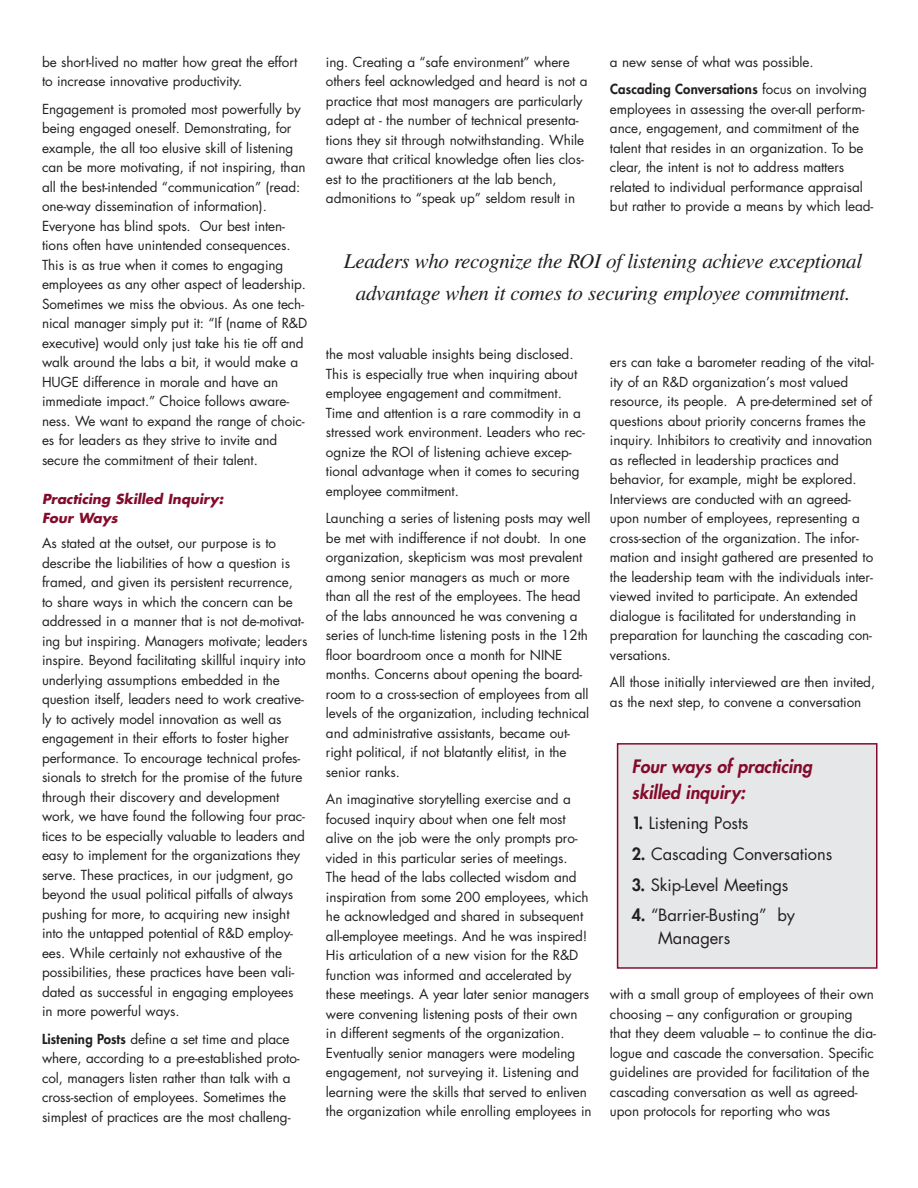
<style>
.page{position:relative;width:918px;height:1188px;background:#fff}
.page>*{position:absolute;margin:0;border:0;box-sizing:border-box;transform-origin:0 0}
.t1{font:italic 21px/31.5px "Times LT Std";letter-spacing:-.015em;color:#231f20;text-align:center}
.t2{font:italic 800 18px/25.5px "Futura";color:#830b2c}
.t3{font:16.5px/22.5px "Futura";letter-spacing:-.005em;color:#231f20}
.t4{font:13.5px/19.5px "Futura";letter-spacing:-.005em;color:#231f20}
.t5{font:italic 700 13.5px/18.6px "Futura";color:#830b2c}
.s1{font-weight:800}
</style>
<div class="page">
<div style="left:618px;top:745px;width:258px;height:222px;background:#e6e7e8"></div>
<div style="left:617px;top:743px;width:261px;height:226px;border:2px solid #830b2c"></div>
<p class="t4" style="left:42px;top:53px;width:257px">be short-lived no matter how great the effort to increase innovative productivity.</p>
<p class="t4" style="left:42px;top:100px;width:267px">Engagement is promoted most powerfully by being engaged oneself. Demonstrating, for example, the all too elusive skill of listening can be more motivating, if not inspiring, than all the best-intended “communication” (read: one-way dissemination of information).<br>Everyone has blind spots. Our best inten&shy;tions often have unintended consequences.<br>This is as true when it comes to engaging employees as any other aspect of leadership.<br>Sometimes we miss the obvious. As one tech&shy;nical manager simply put it: “If (name of R&amp;D executive) would only just take his tie off and walk around the labs a bit, it would make a HUGE difference in morale and have an immediate impact.” Choice follows aware&shy;ness. We want to expand the range of choic&shy;es for leaders as they strive to invite and secure the commitment of their talent.</p>
<p class="t5" style="left:42px;top:491px;width:185px">Practicing Skilled Inquiry:<br>Four Ways</p>
<p class="t4" style="left:42px;top:535px;width:267px">As stated at the outset, our purpose is to describe the liabilities of how a question is framed, and given its persistent recurrence,<br>to share ways in which the concern can be addressed in a manner that is not de-motivat&shy;ing but inspiring. Managers motivate; leaders inspire. Beyond facilitating skillful inquiry into underlying assumptions embedded in the question itself, leaders need to work creative&shy;ly to actively model innovation as well as engagement in their efforts to foster higher performance. To encourage technical profes&shy;sionals to stretch for the promise of the future through their discovery and development work, we have found the following four prac&shy;tices to be especially valuable to leaders and easy to implement for the organizations they serve. These practices, in our judgment, go beyond the usual political pitfalls of always pushing for more, to acquiring new insight into the untapped potential of R&amp;D employ&shy;ees. While certainly not exhaustive of the possibilities, these practices have been vali&shy;dated as successful in engaging employees in more powerful ways.</p>
<p class="t4" style="left:42px;top:1030px;width:259px"><span class="s1">Listening Posts</span> define a set time and place where, according to a pre-established proto&shy;col, managers listen rather than talk with a cross-section of employees. Sometimes the simplest of practices are the most challeng-</p>
<p class="t4" style="left:326px;top:53px;width:263px">ing. Creating a “safe environment” where others feel acknowledged and heard is not a practice that most managers are particularly adept at - the number of technical presenta&shy;tions they sit through notwithstanding. While aware that critical knowledge often lies clos&shy;est to the practitioners at the lab bench, admonitions to “speak up” seldom result in</p>
<p class="t4" style="left:610px;top:49px;width:258px;line-height:27.6px">a new sense of what was possible.<br><span class="s1">Cascading Conversations</span> focus on involving</p>
<p class="t4" style="left:610px;top:100px;width:265px">employees in assessing the over-all perform&shy;ance, engagement, and commitment of the talent that resides in an organization. To be clear, the intent is not to address matters related to individual performance appraisal but rather to provide a means by which lead-</p>
<h1 class="t1" style="left:344px;top:248px;width:520px">Leaders who recognize the ROI of listening achieve exceptional advantage when it comes to securing employee commitment.</h1>
<p class="t4" style="left:326px;top:346px;width:261px">the most valuable insights being disclosed.<br>This is especially true when inquiring about employee engagement and commitment.<br>Time and attention is a rare commodity in a stressed work environment. Leaders who rec&shy;ognize the ROI of listening achieve excep&shy;tional advantage when it comes to securing employee commitment.</p>
<p class="t4" style="left:326px;top:510px;width:266px">Launching a series of listening posts may well be met with indifference if not doubt. In one organization, skepticism was most prevalent among senior managers as much or more than all the rest of the employees. The head of the labs announced he was convening a series of lunch-time listening posts in the 12th floor boardroom once a month for NINE months. Concerns about opening the board&shy;room to a cross-section of employees from all levels of the organization, including technical and administrative assistants, became out&shy;right political, if not blatantly elitist, in the senior ranks.</p>
<p class="t4" style="left:326px;top:791px;width:267px">An imaginative storytelling exercise and a focused inquiry about when one felt most alive on the job were the only prompts pro&shy;vided in this particular series of meetings.<br>The head of the labs collected wisdom and inspiration from some 200 employees, which he acknowledged and shared in subsequent all-employee meetings. And he was inspired!<br>His articulation of a new vision for the R&amp;D function was informed and accelerated by these meetings. A year later senior managers were convening listening posts of their own<br>in different segments of the organization.<br>Eventually senior managers were modeling engagement, not surveying it. Listening and learning were the skills that served to enliven the organization while enrolling employees in</p>
<p class="t4" style="left:610px;top:354px;width:265px">ers can take a barometer reading of the vital&shy;ity of an R&amp;D organization’s most valued resource, its people. A pre-determined set of questions about priority concerns frames the inquiry. Inhibitors to creativity and innovation as reflected in leadership practices and behavior, for example, might be explored.<br>Interviews are conducted with an agreed&shy;upon number of employees, representing a cross-section of the organization. The infor&shy;mation and insight gathered are presented to the leadership team with the individuals inter&shy;viewed invited to participate. An extended dialogue is facilitated for understanding in preparation for launching the cascading con&shy;versations.</p>
<p class="t4" style="left:610px;top:674px;width:267px">All those initially interviewed are then invited, as the next step, to convene a conversation</p>
<h2 class="t2" style="left:632px;top:755px;width:185px">Four ways of practicing skilled inquiry:</h2>
<p class="t3" style="left:632px;top:814px;width:118px"><span class="s1">1.</span> Listening Posts</p>
<p class="t3" style="left:632px;top:844px;width:202px"><span class="s1">2.</span> Cascading Conversations</p>
<p class="t3" style="left:632px;top:875px;width:158px"><span class="s1">3.</span> Skip-Level Meetings</p>
<p class="t3" style="left:658px;top:905px;width:138px;text-indent:-26px"><span class="s1">4.</span> “Barrier-Busting” by<br>Managers</p>
<p class="t4" style="left:610px;top:986px;width:267px">with a small group of employees of their own choosing – any configuration or grouping that they deem valuable – to continue the dia&shy;logue and cascade the conversation. Specific guidelines are provided for facilitation of the cascading conversation as well as agreed&shy;upon protocols for reporting who was</p>
</div>
